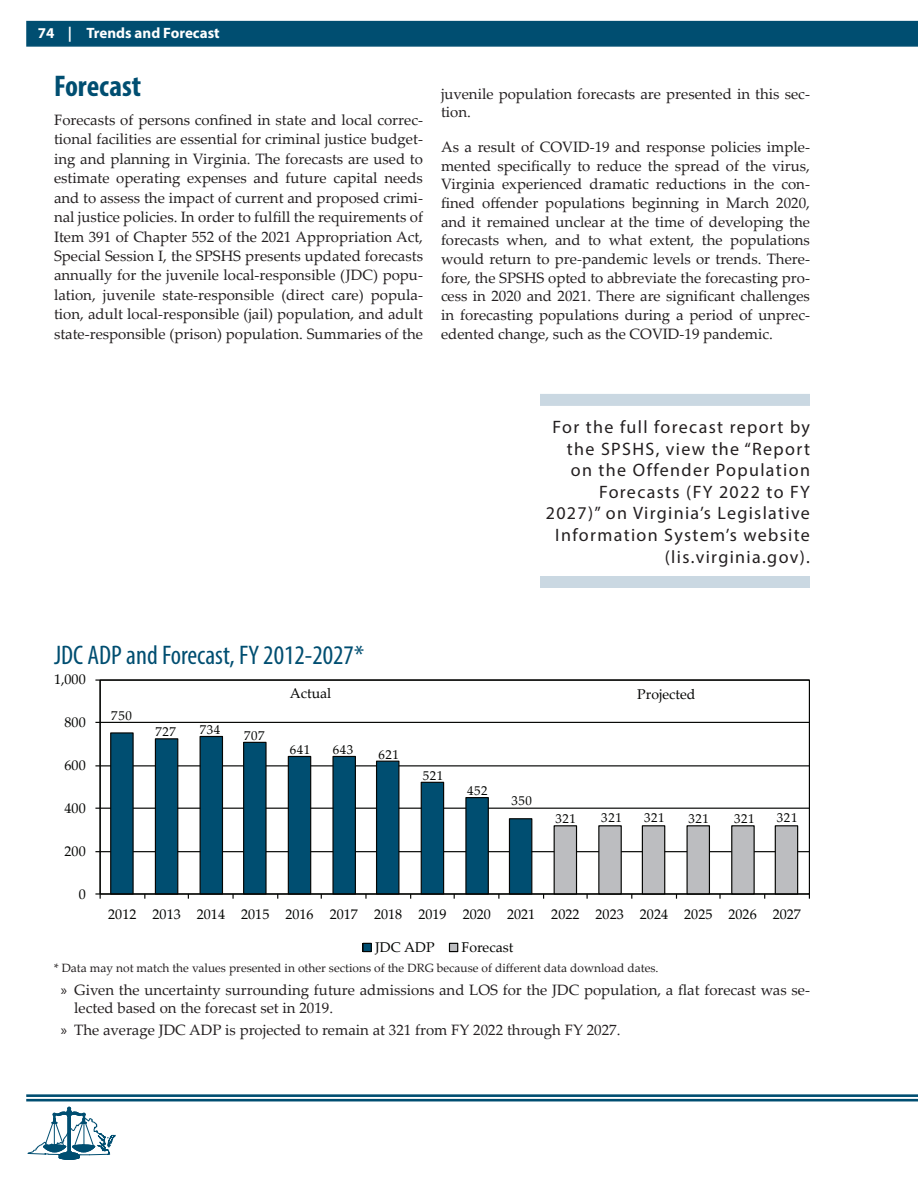
<style>
.page{position:relative;width:918px;height:1188px;background:#fff}
.page>*{position:absolute;margin:0;border:0;box-sizing:border-box;transform-origin:0 0}
.Head_1{font:700 condensed 30px "Myriad Pro";color:#004e71}
.Head-Tables{font:condensed 27px "Myriad Pro";color:#004e71}
.Highlights{font:18px/21.6px "Myriad Pro";letter-spacing:.075em;color:#231f20;text-align:right}
.Body{font:15px/18.8px "Palatino Linotype";color:#231f20}
.t1{font:700 15px "Myriad Pro";color:#fff}
.t2{font:14.1px "Palatino Linotype";color:#040503}
.t3{font:12.9px "Palatino Linotype";letter-spacing:.045em;color:#040503}
.Caveat{font:12px "Palatino Linotype";color:#231f20}
.s1{font-family:"Myriad Pro"}
</style>
<div class="page">
<div style="left:26px;top:21px;width:892px;height:26px;background:#004e71"></div>
<svg style="left:26px;top:1094px;width:892px;height:7px;background:#53879f"></svg>
<svg style="left:27px;top:1107px;width:88px;height:52px"></svg>
<hr style="left:100px;top:722px;width:709px;height:1px;background:#040503">
<hr style="left:100px;top:765px;width:709px;height:1px;background:#040503">
<hr style="left:100px;top:808px;width:709px;height:1px;background:#040503">
<hr style="left:100px;top:851px;width:709px;height:1px;background:#040503">
<svg style="left:110px;top:732px;width:423px;height:161px"></svg>
<hr style="left:100px;top:680px;width:1px;height:214px;background:#040503">
<hr style="left:100px;top:893px;width:709px;height:2px;background:#040503">
<svg style="left:553px;top:825px;width:246px;height:74px"></svg>
<svg style="left:95px;top:893px;width:6px;height:6px"></svg>
<div style="left:363px;top:943px;width:8px;height:9px;background:#004e71"></div>
<div style="left:362px;top:943px;width:10px;height:9px;border:1px solid #040503"></div>
<div style="left:449px;top:943px;width:9px;height:9px;background:#bcbdc0"></div>
<div style="left:449px;top:943px;width:9px;height:9px;border:1px solid #040503"></div>
<div style="left:540px;top:394px;width:270px;height:12px;background:#cad8e2"></div>
<div style="left:540px;top:576px;width:270px;height:12px;background:#cad8e2"></div>
<p class="t1" style="left:38px;top:23px;width:183px">74 | Trends and Forecast</p>
<p class="Head_1" style="left:54px;top:68px;width:89px">Forecast</p>
<p class="Body" style="left:54px;top:109px;width:371px;line-height:19.5px;text-align:justify">Forecasts of persons confined in state and local correc&shy;tional facilities are essential for criminal justice budget&shy;ing and planning in Virginia. The forecasts are used to estimate operating expenses and future capital needs and to assess the impact of current and proposed crimi&shy;nal justice policies. In order to fulfill the requirements of Item 391 of Chapter 552 of the 2021 Appropriation Act, Special Session I, the SPSHS presents updated forecasts annually for the juvenile local-responsible (JDC) popu&shy;lation, juvenile state-responsible (direct care) popula&shy;tion, adult local-responsible (jail) population, and adult state-responsible (prison) population. Summaries of the</p>
<p class="Body" style="left:441px;top:84px;width:370px">juvenile population forecasts are presented in this sec&shy;tion.</p>
<p class="Body" style="left:441px;top:137px;width:371px;text-align:justify">As a result of COVID-19 and response policies imple&shy;mented specifically to reduce the spread of the virus, Virginia experienced dramatic reductions in the con&shy;fined offender populations beginning in March 2020, and it remained unclear at the time of developing the forecasts when, and to what extent, the populations would return to pre-pandemic levels or trends. There&shy;fore, the SPSHS opted to abbreviate the forecasting pro&shy;cess in 2020 and 2021. There are significant challenges in forecasting populations during a period of unprec&shy;edented change, such as the COVID-19 pandemic.</p>
<p class="Highlights" style="left:546px;top:416px;width:266px">For the full forecast report by the SPSHS, view the “Report on the Offender Population<br>Forecasts (FY 2022 to FY<br>2027)” on Virginia’s Legislative<br>Information System’s website (lis.virginia.gov).</p>
<p class="Head-Tables" style="left:54px;top:639px;width:312px">JDC ADP and Forecast, FY 2012-2027*</p>
<p class="t2" style="left:290px;top:683px;width:43px">Actual</p>
<p class="t2" style="left:637px;top:684px;width:60px">Projected</p>
<p class="t3" style="left:111px;top:706px;width:22px">750</p>
<p class="t3" style="left:155px;top:723px;width:22px">727</p>
<p class="t3" style="left:200px;top:720px;width:22px">734</p>
<p class="t2" style="left:54px;top:670px;width:33px">1,000</p>
<p class="t2" style="left:65px;top:712px;width:23px">800</p>
<p class="t3" style="left:244px;top:726px;width:22px">707</p>
<p class="t2" style="left:65px;top:755px;width:23px">600</p>
<p class="t2" style="left:65px;top:798px;width:23px">400</p>
<p class="t2" style="left:65px;top:841px;width:23px">200</p>
<p class="t2" style="left:79px;top:884px;width:9px">0</p>
<p class="t3" style="left:290px;top:740px;width:22px">641</p>
<p class="t3" style="left:333px;top:741px;width:22px">643</p>
<p class="t3" style="left:378px;top:745px;width:22px">621</p>
<p class="t3" style="left:423px;top:767px;width:22px">521</p>
<p class="t3" style="left:467px;top:782px;width:22px">452</p>
<p class="t3" style="left:511px;top:791px;width:22px">350</p>
<p class="t3" style="left:556px;top:809px;width:22px">321</p>
<p class="t3" style="left:601px;top:809px;width:22px">321</p>
<p class="t3" style="left:644px;top:808px;width:22px">321</p>
<p class="t3" style="left:688px;top:809px;width:22px">321</p>
<p class="t3" style="left:734px;top:809px;width:22px">321</p>
<p class="t3" style="left:777px;top:809px;width:22px">321</p>
<p class="t2" style="left:108px;top:904px;width:694px">2012 2013 2014 2015 2016 2017 2018 2019 2020 2021 2022 2023 2024 2025 2026 2027</p>
<p class="t2" style="left:375px;top:937px;width:61px">JDC ADP</p>
<p class="t2" style="left:462px;top:937px;width:53px">Forecast</p>
<p class="Caveat" style="left:54px;top:959px;width:606px">* Data may not match the values presented in other sections of the DRG because of different data download dates.</p>
<p class="Body" style="left:74px;top:980px;width:737px;line-height:18px;text-indent:-14px"><span class="s1">x</span> Given the uncertainty surrounding future admissions and LOS for the JDC population, a flat forecast was se&shy;lected based on the forecast set in 2019.</p>
<p class="Body" style="left:61px;top:1020px;width:561px"><span class="s1">x</span> The average JDC ADP is projected to remain at 321 from FY 2022 through FY 2027.</p>
</div>
